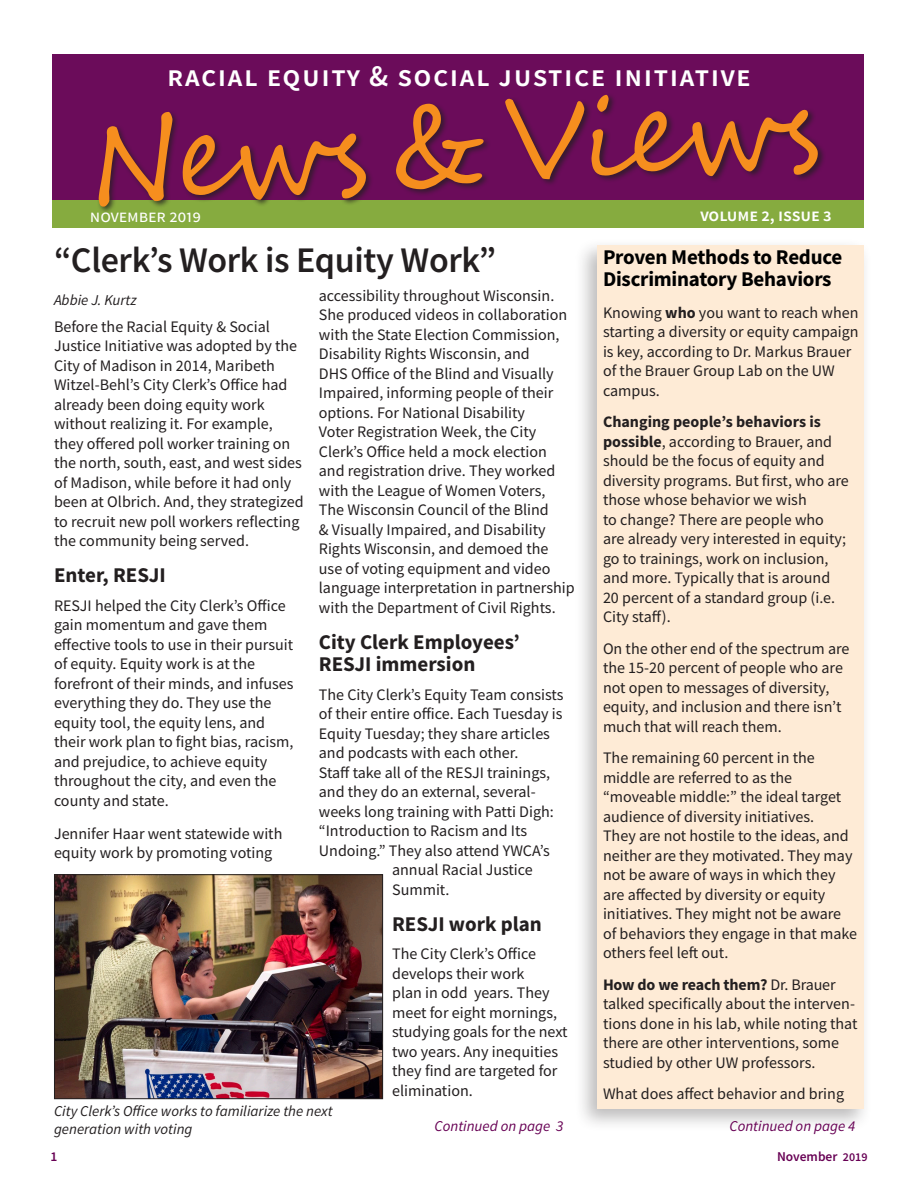
<style>
.page{position:relative;width:918px;height:1188px;background:#fff}
.page>*{position:absolute;margin:0;border:0;box-sizing:border-box;transform-origin:0 0}
.head{font:600 36px "Source Sans Pro";letter-spacing:-.01em;color:#231f20}
.bold{font:600 30px "Source Sans Pro";letter-spacing:.05em;color:#fff}
.sub_head_3{font:700 21px/22.5px "Source Sans Pro";color:#231f20}
.body{font:700 21px/22.5px "Source Sans Pro";letter-spacing:-.01em;color:#000}
.bold-2{font:600 18px "Source Sans Pro";letter-spacing:-.005em;color:#fff}
.bold-3{font:18px "Source Sans Pro";letter-spacing:-.005em;color:#fff}
.body-2{font:16.05px/19.5px "Source Sans Pro";color:#231f20}
.byline{font:italic 15px/18px "Source Sans Pro";color:#231f20}
.continued_on{font:italic 15px "Source Sans Pro";color:#670054}
.t1{font:600 13.5px "Source Sans Pro";color:#670054}
.s1{font-weight:700}
.s2{font-size:12px}
</style>
<div class="page">
<div style="left:574px;top:237px;width:298px;height:895px;background:#231f20;opacity:.3"></div>
<div style="left:597px;top:245px;width:267px;height:864px;background:#feebd6"></div>
<div style="left:52px;top:54px;width:812px;height:173px;background:#6b0c5a"></div>
<div style="left:52px;top:200px;width:812px;height:28px;background:#86ab3f"></div>
<div style="left:97px;top:93px;width:729px;height:121px;background:#231f20;opacity:.75"></div>
<svg style="left:99px;top:95px;width:719px;height:112px"></svg>
<img style="left:56px;top:876px;width:325px;height:221px">
<div style="left:54px;top:874px;width:329px;height:225px;border:1px solid #231f20"></div>
<p class="bold" style="left:167px;top:56px;width:585px">racial equity &amp; social justice initiative</p>
<p class="bold-3" style="left:90px;top:204px;width:113px">november 2019</p>
<p class="bold-2" style="left:700px;top:203px;width:133px">volume 2, issue 3</p>
<p class="head" style="left:54px;top:236px;width:444px">“Clerk’s Work is Equity Work”</p>
<p class="byline" style="left:54px;top:291px;width:84px">Abbie J. Kurtz</p>
<p class="body-2" style="left:54px;top:317px;width:251px">Before the Racial Equity &amp; Social Justice Initiative was adopted by the City of Madison in 2014, Maribeth Witzel-Behl’s City Clerk’s Office had already been doing equity work without realizing it. For example, they offered poll worker training on the north, south, east, and west sides of Madison, while before it had only been at Olbrich. And, they strategized to recruit new poll workers reflecting the community being served.</p>
<p class="sub_head_3" style="left:54px;top:564px;width:113px">Enter, RESJI</p>
<p class="body-2" style="left:54px;top:596px;width:241px">RESJI helped the City Clerk’s Office gain momentum and gave them effective tools to use in their pursuit of equity. Equity work is at the forefront of their minds, and infuses everything they do. They use the equity tool, the equity lens, and their work plan to fight bias, racism, and prejudice, to achieve equity throughout the city, and even the county and state.</p>
<p class="body-2" style="left:54px;top:824px;width:230px">Jennifer Haar went statewide with equity work by promoting voting</p>
<p class="body-2" style="left:319px;top:286px;width:257px">accessibility throughout Wisconsin.<br>She produced videos in collaboration with the State Election Commission, Disability Rights Wisconsin, and<br>DHS Office of the Blind and Visually Impaired, informing people of their options. For National Disability<br>Voter Registration Week, the City Clerk’s Office held a mock election and registration drive. They worked with the League of Women Voters, The Wisconsin Council of the Blind<br>&amp; Visually Impaired, and Disability Rights Wisconsin, and demoed the use of voting equipment and video language interpretation in partnership with the Department of Civil Rights.</p>
<p class="sub_head_3" style="left:319px;top:630px;width:203px">City Clerk Employees’<br>RESJI immersion</p>
<p class="body-2" style="left:319px;top:685px;width:246px">The City Clerk’s Equity Team consists</p>
<p class="body-2" style="left:319px;top:704px;width:245px">of their entire office. Each Tuesday is</p>
<p class="body-2" style="left:319px;top:724px;width:233px">Equity Tuesday; they share articles</p>
<p class="body-2" style="left:319px;top:743px;width:201px">and podcasts with each other.</p>
<p class="body-2" style="left:319px;top:763px;width:233px">Staff take all of the RESJI trainings,</p>
<p class="body-2" style="left:319px;top:782px;width:218px">and they do an external, several-</p>
<p class="body-2" style="left:319px;top:802px;width:237px">weeks long training with Patti Digh:</p>
<p class="body-2" style="left:319px;top:821px;width:210px">“Introduction to Racism and Its</p>
<p class="body-2" style="left:319px;top:841px;width:232px">Undoing.” They also attend YWCA’s</p>
<p class="body-2" style="left:392px;top:860px;width:142px">annual Racial Justice</p>
<p class="body-2" style="left:392px;top:880px;width:59px">Summit.</p>
<p class="sub_head_3" style="left:392px;top:912px;width:151px">RESJI work plan</p>
<p class="body-2" style="left:392px;top:944px;width:177px">The City Clerk’s Office develops their work<br>plan in odd years. They meet for eight mornings, studying goals for the next two years. Any inequities they find are targeted for elimination.</p>
<p class="body" style="left:603px;top:245px;width:241px">Proven Methods to Reduce<br>Discriminatory Behaviors</p>
<p class="body-2" style="left:603px;top:302px;width:257px">Knowing <span class="s1">who</span> you want to reach when starting a diversity or equity campaign is key, according to Dr. Markus Brauer of the Brauer Group Lab on the UW campus.</p>
<p class="body-2" style="left:603px;top:412px;width:247px"><span class="s1">Changing people’s behaviors is possible</span>, according to Brauer, and should be the focus of equity and diversity programs. But first, who are those whose behavior we wish<br>to change? There are people who are already very interested in equity; go to trainings, work on inclusion, and more. Typically that is around<br>20 percent of a standard group (i.e.<br>City staff).</p>
<p class="body-2" style="left:603px;top:638px;width:248px">On the other end of the spectrum are the 15-20 percent of people who are not open to messages of diversity, equity, and inclusion and there isn’t much that will reach them.</p>
<p class="body-2" style="left:603px;top:748px;width:256px">The remaining 60 percent in the middle are referred to as the “moveable middle:” the ideal target audience of diversity initiatives.<br>They are not hostile to the ideas, and neither are they motivated. They may not be aware of ways in which they are affected by diversity or equity initiatives. They might not be aware of behaviors they engage in that make others feel left out.</p>
<p class="body-2" style="left:603px;top:974px;width:256px"><span class="s1">How do we reach them?</span> Dr. Brauer talked specifically about the interven&shy;tions done in his lab, while noting that there are other interventions, some studied by other UW professors.</p>
<p class="body-2" style="left:603px;top:1084px;width:243px">What does affect behavior and bring</p>
<p class="byline" style="left:54px;top:1102px;width:280px">City Clerk’s Office works to familiarize the next generation with voting</p>
<p class="continued_on" style="left:435px;top:1117px;width:130px">Continued on page 3</p>
<p class="continued_on" style="left:729px;top:1117px;width:128px">Continued on page 4</p>
<p class="t1" style="left:50px;top:1147px;width:8px">1</p>
<p class="t1" style="left:777px;top:1147px;width:92px">November <span class="s2">2019</span></p>
</div>
